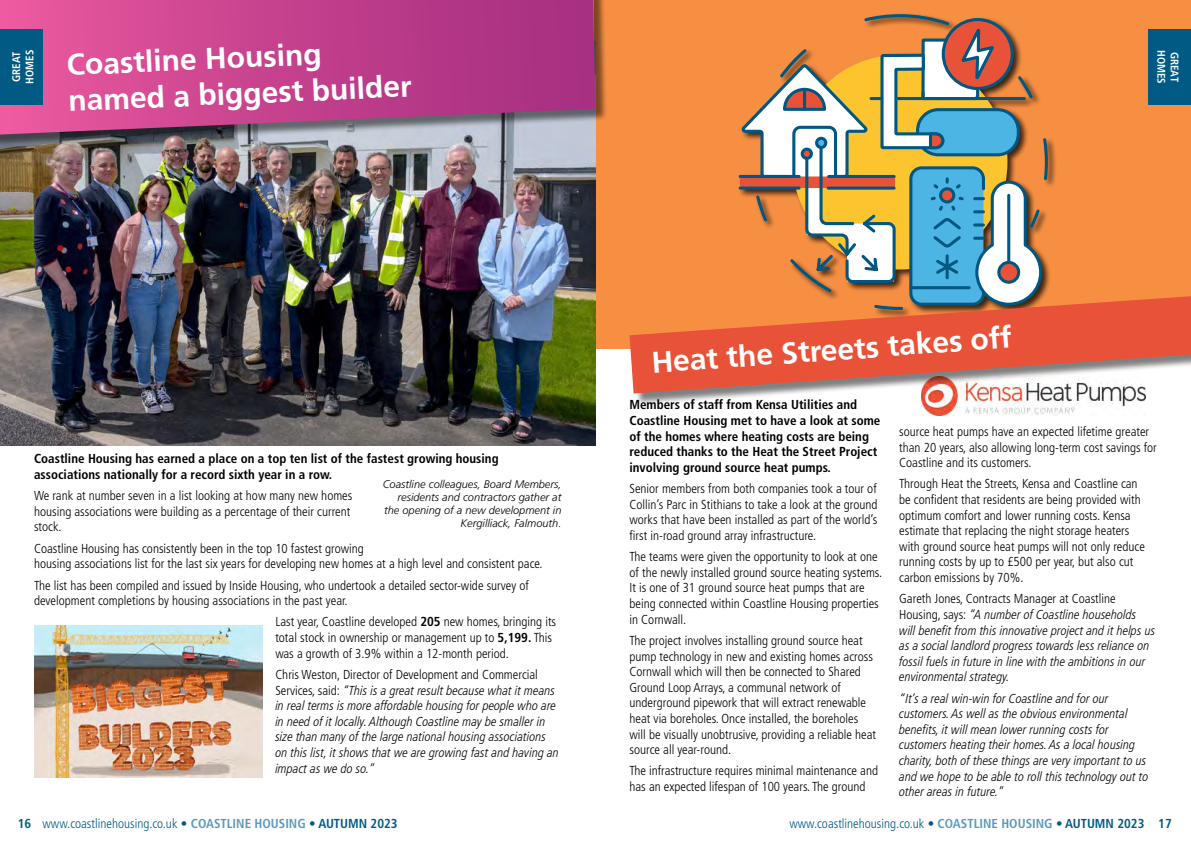
<style>
.page{position:relative;width:1191px;height:842px;background:#fff}
.page>*{position:absolute;margin:0;border:0;box-sizing:border-box;transform-origin:0 0}
.t1{font:700 30px/36.7px "Frutiger LT Std";color:#fff}
.t2{font:300 condensed 13px/15.6px "Frutiger LT Std";color:#000}
.t3{font:13px/15.6px "Frutiger LTW04 48 Light Cond It";color:#000}
.t4{font:700 condensed 13px/15.6px "Frutiger LT Std";color:#000}
.t5{font:300 condensed 13px "Frutiger LT Std";color:#005a84}
.t6{font:italic 300 11px/13.2px "Frutiger LT Std";color:#000;text-align:right}
.t7{font:700 condensed 11px/13.2px "Frutiger LT Std";color:#fff}
.s1{font-weight:700}
.s2{font-family:"Frutiger LT Std";font-weight:300;font-stretch:condensed}
.s3{font-weight:700;color:#5c99bb}
</style>
<div class="page">
<div style="left:594px;top:0;width:597px;height:349px;background:#f78f43"></div>
<img style="left:980px;top:406px;width:144px;height:10px">
<img style="left:0;top:148px;width:595px;height:298px">
<div style="left:0;top:0;width:608px;height:148px;background:#000;opacity:.5"></div>
<svg style="left:0;top:0;width:595px;height:135px;background:#be498e"></svg>
<div style="left:737px;top:13px;width:320px;height:306px;background:#000;opacity:.75"></div>
<svg style="left:922px;top:406px;width:58px;height:10px"></svg>
<svg style="left:737px;top:13px;width:312px;height:282px"></svg>
<hr style="left:803px;top:89px;width:3px;height:20px;background:#005782">
<div style="left:631px;top:295px;width:560px;height:111px;background:#000;opacity:.5"></div>
<svg style="left:629px;top:296px;width:562px;height:97px;fill:#e85238"></svg>
<img style="left:34px;top:625px;width:228px;height:152px">
<div style="left:0;top:29px;width:43px;height:75px;background:#005a84"></div>
<div style="left:1148px;top:29px;width:43px;height:75px;background:#005a84"></div>
<h1 class="t1" style="left:65px;top:48px;width:345px;rotate:-3deg">Coastline Housing named a biggest builder</h1>
<p class="t7" style="left:10px;top:84px;width:35px;rotate:-90deg">GREAT<br>HOMES</p>
<p class="t7" style="left:1167px;top:50px;width:35px;rotate:90deg">HOMES</p>
<p class="t7" style="left:1181px;top:52px;width:32px;rotate:90deg">GREAT</p>
<p class="t4" style="left:34px;top:451px;width:466px">Coastline Housing has earned a place on a top ten list of the fastest growing housing associations nationally for a record sixth year in a row.</p>
<p class="t2" style="left:34px;top:488px;width:320px">We rank at number seven in a list looking at how many new homes housing associations were building as a percentage of their current stock.</p>
<p class="t2" style="left:34px;top:541px;width:510px">Coastline Housing has consistently been in the top 10 fastest growing<br>housing associations list for the last six years for developing new homes at a high level and consistent pace.</p>
<p class="t2" style="left:34px;top:577px;width:496px">The list has been compiled and issued by Inside Housing, who undertook a detailed sector-wide survey of development completions by housing associations in the past year.</p>
<p class="t2" style="left:275px;top:614px;width:282px">Last year, Coastline developed <span class="s1">205</span> new homes, bringing its total stock in ownership or management up to <span class="s1">5,199.</span> This was a growth of 3.9% within a 12-month period.</p>
<p class="t2" style="left:275px;top:667px;width:264px">Chris Weston, Director of Development and Commercial</p>
<p class="t3" style="left:275px;top:682px;width:285px"><span class="s2">Services, said:</span> “This is a great result because what it means in real terms is more affordable housing for people who are in need of it locally. Although Coastline may be smaller in size than many of the large national housing associations on this list, it shows that we are growing fast and having an impact as we do so.”</p>
<p class="t6" style="left:383px;top:478px;width:180px">Coastline colleagues, Board Members, residents and contractors gather at the opening of a new development in Kergilliack, Falmouth.</p>
<h1 class="t1" style="left:650px;top:344px;width:362px;rotate:-4deg">Heat the Streets takes off</h1>
<p class="t4" style="left:629px;top:397px;width:252px">Members of staff from Kensa Utilities and Coastline Housing met to have a look at some of the homes where heating costs are being reduced thanks to the Heat the Street Project involving ground source heat pumps.</p>
<p class="t2" style="left:629px;top:481px;width:249px;text-align:justify">Senior members from both companies took a tour of Collin’s Parc in Stithians to take a look at the ground works that have been installed as part of the world’s first in-road ground array infrastructure.</p>
<p class="t2" style="left:629px;top:549px;width:254px">The teams were given the opportunity to look at one of the newly installed ground source heating systems.<br>It is one of 31 ground source heat pumps that are being connected within Coastline Housing properties in Cornwall.</p>
<p class="t2" style="left:629px;top:633px;width:248px">The project involves installing ground source heat pump technology in new and existing homes across Cornwall which will then be connected to Shared Ground Loop Arrays, a communal network of underground pipework that will extract renewable heat via boreholes. Once installed, the boreholes will be visually unobtrusive, providing a reliable heat source all year-round.</p>
<p class="t2" style="left:629px;top:763px;width:250px">The infrastructure requires minimal maintenance and has an expected lifespan of 100 years. The ground</p>
<p class="t2" style="left:899px;top:424px;width:259px">source heat pumps have an expected lifetime greater than 20 years, also allowing long-term cost savings for<br>Coastline and its customers.</p>
<p class="t2" style="left:899px;top:476px;width:247px">Through Heat the Streets, Kensa and Coastline can be confident that residents are being provided with optimum comfort and lower running costs. Kensa estimate that replacing the night storage heaters with ground source heat pumps will not only reduce running costs by up to £500 per year, but also cut carbon emissions by 70%.</p>
<p class="t2" style="left:899px;top:591px;width:218px">Gareth Jones, Contracts Manager at Coastline</p>
<p class="t3" style="left:899px;top:607px;width:257px"><span class="s2">Housing, says:</span> “A number of Coastline households will benefit from this innovative project and it helps us as a social landlord progress towards less reliance on fossil fuels in future in line with the ambitions in our environmental strategy.</p>
<p class="t3" style="left:899px;top:690px;width:251px">“It’s a real win-win for Coastline and for our customers. As well as the obvious environmental benefits, it will mean lower running costs for customers heating their homes. As a local housing charity, both of these things are very important to us and we hope to be able to roll this technology out to other areas in future.”</p>
<p class="t5" style="left:18px;top:816px;width:381px"><span class="s1">16</span> www.coastlinehousing.co.uk <span class="s1">•</span> <span class="s3">COASTLINE HOUSING</span> <span class="s1">• AUTUMN 2023</span></p>
<p class="t5" style="left:789px;top:816px;width:384px">www.coastlinehousing.co.uk <span class="s1">•</span> <span class="s3">COASTLINE HOUSING</span> <span class="s1">• AUTUMN 2023 17</span></p>
</div>
